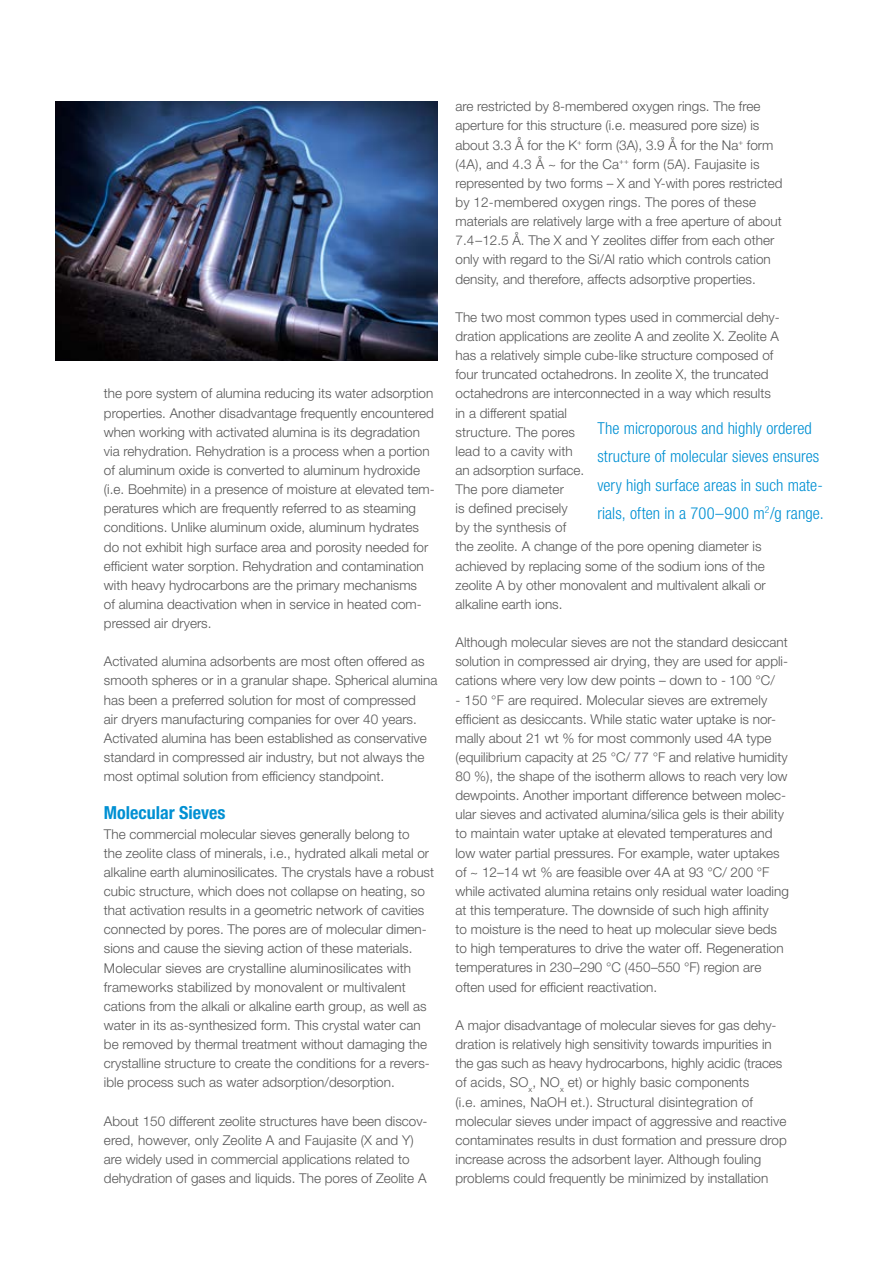
<style>
.page{position:relative;width:893px;height:1263px;background:#fff}
.page>*{position:absolute;margin:0;border:0;box-sizing:border-box;transform-origin:0 0}
.t1{font:700 condensed 18px "Helvetica Neue LT Std";color:#0090d3}
.t2{font:300 condensed 16.5px/28.2px "Helvetica Neue LT Std";letter-spacing:.005em;color:#0090d3}
.t3{font:300 13.5px/19.2px "Helvetica Neue LT Std";color:#565656}
</style>
<div class="page">
<img style="left:55px;top:101px;width:382px;height:259px">
<p class="t3" style="left:104px;top:384px;width:332px">the pore system of alumina reducing its water adsorption properties. Another disadvantage frequently encountered when working with activated alumina is its degradation via rehydration. Rehydration is a process when a portion of aluminum oxide is converted to aluminum hydroxide (i.e. Boehmite) in a presence of moisture at elevated tem&shy;peratures which are frequently referred to as steaming conditions. Unlike aluminum oxide, aluminum hydrates do not exhibit high surface area and porosity needed for efficient water sorption. Rehydration and contamination with heavy hydrocarbons are the primary mechanisms<br>of alumina deactivation when in service in heated com&shy;pressed air dryers.</p>
<p class="t3" style="left:104px;top:652px;width:335px">Activated alumina adsorbents are most often offered as smooth spheres or in a granular shape. Spherical alumina has been a preferred solution for most of compressed<br>air dryers manufacturing companies for over 40 years.<br>Activated alumina has been established as conservative standard in compressed air industry, but not always the most optimal solution from efficiency standpoint.</p>
<h1 class="t1" style="left:104px;top:802px;width:123px">Molecular Sieves</h1>
<p class="t3" style="left:104px;top:824px;width:332px">The commercial molecular sieves generally belong to<br>the zeolite class of minerals, i.e., hydrated alkali metal or alkaline earth aluminosilicates. The crystals have a robust cubic structure, which does not collapse on heating, so that activation results in a geometric network of cavities connected by pores. The pores are of molecular dimen&shy;sions and cause the sieving action of these materials.<br>Molecular sieves are crystalline aluminosilicates with frameworks stabilized by monovalent or multivalent cations from the alkali or alkaline earth group, as well as water in its as-synthesized form. This crystal water can be removed by thermal treatment without damaging the crystalline structure to create the conditions for a revers&shy;ible process such as water adsorption/desorption.</p>
<p class="t3" style="left:104px;top:1111px;width:325px">About 150 different zeolite structures have been discov&shy;ered, however, only Zeolite A and Faujasite (X and Y) are widely used in commercial applications related to dehydration of gases and liquids. The pores of Zeolite A</p>
<p class="t3" style="left:455px;top:97px;width:329px">are restricted by 8-membered oxygen rings. The free aperture for this structure (i.e. measured pore size) is about 3.3 Å for the K<sup>+</sup> form (3A), 3.9 Å for the Na<sup>+</sup> form (4A), and 4.3 Å ~ for the Ca<sup>++</sup> form (5A). Faujasite is represented by two forms – X and Y-with pores restricted by 12-membered oxygen rings. The pores of these materials are relatively large with a free aperture of about 7.4–12.5 Å. The X and Y zeolites differ from each other only with regard to the Si/Al ratio which controls cation density, and therefore, affects adsorptive properties.</p>
<p class="t3" style="left:455px;top:307px;width:326px">The two most common types used in commercial dehy&shy;dration applications are zeolite A and zeolite X. Zeolite A has a relatively simple cube-like structure composed of four truncated octahedrons. In zeolite X, the truncated octahedrons are interconnected in a way which results in a different spatial<br>structure. The pores<br>lead to a cavity with<br>an adsorption surface.<br>The pore diameter<br>is defined precisely<br>by the synthesis of<br>the zeolite. A change of the pore opening diameter is achieved by replacing some of the sodium ions of the zeolite A by other monovalent and multivalent alkali or alkaline earth ions.</p>
<p class="t3" style="left:455px;top:632px;width:334px;text-align:justify">Although molecular sieves are not the standard desiccant solution in compressed air drying, they are used for appli&shy;cations where very low dew points – down to - 100 °C/</p>
<p class="t3" style="left:455px;top:690px;width:335px">- 150 °F are required. Molecular sieves are extremely efficient as desiccants. While static water uptake is nor&shy;mally about 21 wt % for most commonly used 4A type (equilibrium capacity at 25 °C/ 77 °F and relative humidity 80 %), the shape of the isotherm allows to reach very low dewpoints. Another important difference between molec&shy;ular sieves and activated alumina/silica gels is their ability to maintain water uptake at elevated temperatures and low water partial pressures. For example, water uptakes of ~ 12–14 wt % are feasible over 4A at 93 °C/ 200 °F while activated alumina retains only residual water loading at this temperature. The downside of such high affinity<br>to moisture is the need to heat up molecular sieve beds to high temperatures to drive the water off. Regeneration temperatures in 230–290 °C (450–550 °F) region are often used for efficient reactivation.</p>
<p class="t3" style="left:455px;top:1015px;width:333px">A major disadvantage of molecular sieves for gas dehy&shy;dration is relatively high sensitivity towards impurities in the gas such as heavy hydrocarbons, highly acidic (traces of acids, SO<sub>x</sub>, NO<sub>x</sub> et) or highly basic components<br>(i.e. amines, NaOH et.). Structural disintegration of molecular sieves under impact of aggressive and reactive contaminates results in dust formation and pressure drop increase across the adsorbent layer. Although fouling problems could frequently be minimized by installation</p>
<p class="t2" style="left:597px;top:414px;width:228px">The microporous and highly ordered structure of molecular sieves ensures very high surface areas in such mate&shy;rials, often in a 700–900 m<sup>2</sup>/g range.</p>
</div>
